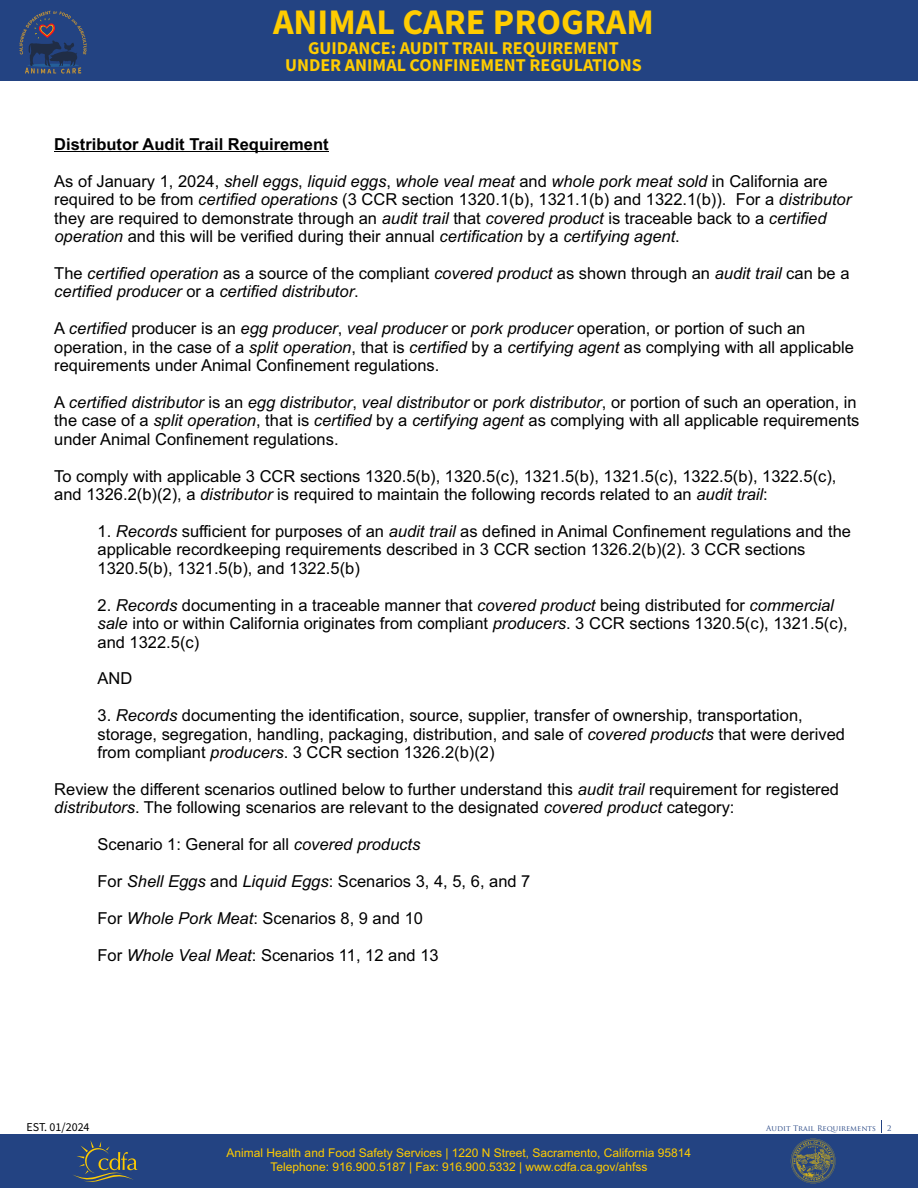
<style>
.page{position:relative;width:918px;height:1188px;background:#fff}
.page>*{position:absolute;margin:0;border:0;box-sizing:border-box;transform-origin:0 0}
.t1{font:700 36px "Source Sans Pro";color:#fc0}
.t2{font:700 18px/16.5px "Source Sans Pro";color:#fc0;text-align:center}
.t3{font:16.5px/18.5px "Arial";color:#000}
.t4{font:italic 16.5px/18.5px "Arial";color:#000}
.t5{font:700 16.5px "Arial";color:#000}
.t6{font:12px "Arial";color:#fc0}
.t7{font:12px "Source Sans Pro";color:#000}
.t8{font:7.5px "Trajan Pro";color:#234382}
.s1{font-style:italic}
.s2{font-style:normal}
</style>
<div class="page">
<hr style="left:54px;top:151px;width:275px;height:1px;background:#000">
<div style="left:0;top:1134px;width:918px;height:54px;background:#234382"></div>
<div style="left:0;top:0;width:918px;height:81px;background:#234382"></div>
<svg style="left:73px;top:1140px;width:64px;height:42px"></svg>
<svg style="left:791px;top:1139px;width:45px;height:44px"></svg>
<svg style="left:20px;top:11px;width:67px;height:63px"></svg>
<svg style="left:881px;top:1120px;width:1px;height:13px"></svg>
<h1 class="t1" style="left:273px;top:7px;width:382px">ANIMAL CARE PROGRAM</h1>
<h1 class="t2" style="left:285px;top:41px;width:358px">GUIDANCE: AUDIT TRAIL REQUIREMENT<br>UNDER ANIMAL CONFINEMENT REGULATIONS</h1>
<p class="t5" style="left:54px;top:138px;width:276px">Distributor Audit Trail Requirement</p>
<p class="t3" style="left:54px;top:173px;width:798px">As of January 1, 2024, <span class="s1">shell eggs</span>, <span class="s1">liquid eggs</span>, <span class="s1">whole veal meat</span> and <span class="s1">whole pork meat sold</span> in California are required to be from <span class="s1">certified operations</span> (3 CCR section 1320.1(b), 1321.1(b) and 1322.1(b)). For a <span class="s1">distributor </span>they are required to demonstrate through an <span class="s1">audit trail</span> that <span class="s1">covered product</span> is traceable back to a <span class="s1">certified operation</span> and this will be verified during their annual <span class="s1">certification</span> by a <span class="s1">certifying agent</span>.</p>
<p class="t4" style="left:54px;top:265px;width:797px"><span class="s2">The</span> certified operation <span class="s2">as a source of the compliant</span> covered product <span class="s2">as shown through an</span> audit trail <span class="s2">can be a </span>certified producer <span class="s2">or a</span> certified distributor<span class="s2">.</span></p>
<p class="t3" style="left:54px;top:321px;width:801px">A <span class="s1">certified</span> producer is an <span class="s1">egg producer</span>, <span class="s1">veal producer</span> or <span class="s1">pork producer</span> operation, or portion of such an operation, in the case of a <span class="s1">split operation</span>, that is <span class="s1">certified</span> by a <span class="s1">certifying agent</span> as complying with all applicable requirements under Animal Confinement regulations.</p>
<p class="t3" style="left:54px;top:394px;width:807px">A <span class="s1">certified distributor</span> is an <span class="s1">egg distributor</span>, <span class="s1">veal distributor</span> or <span class="s1">pork distributor</span>, or portion of such an operation, in the case of a <span class="s1">split operation</span>, that is <span class="s1">certified</span> by a <span class="s1">certifying agent</span> as complying with all applicable requirements under Animal Confinement regulations.</p>
<p class="t3" style="left:54px;top:468px;width:784px">To comply with applicable 3 CCR sections 1320.5(b), 1320.5(c), 1321.5(b), 1321.5(c), 1322.5(b), 1322.5(c), and 1326.2(b)(2), a <span class="s1">distributor</span> is required to maintain the following records related to an <span class="s1">audit trail</span>:</p>
<p class="t3" style="left:98px;top:523px;width:755px">1. <span class="s1">Records</span> sufficient for purposes of an <span class="s1">audit trail</span> as defined in Animal Confinement regulations and the applicable recordkeeping requirements described in 3 CCR section 1326.2(b)(2). 3 CCR sections<br>1320.5(b), 1321.5(b), and 1322.5(b)</p>
<p class="t3" style="left:98px;top:597px;width:752px">2. <span class="s1">Records</span> documenting in a traceable manner that <span class="s1">covered product</span> being distributed for <span class="s1">commercial sale</span> into or within California originates from compliant <span class="s1">producers</span>. 3 CCR sections 1320.5(c), 1321.5(c), and 1322.5(c)</p>
<p class="t3" style="left:98px;top:671px;width:36px">AND</p>
<p class="t3" style="left:98px;top:708px;width:749px">3. <span class="s1">Records</span> documenting the identification, source, supplier, transfer of ownership, transportation, storage, segregation, handling, packaging, distribution, and sale of <span class="s1">covered products</span> that were derived from compliant <span class="s1">producers</span>. 3 CCR section 1326.2(b)(2)</p>
<p class="t3" style="left:54px;top:781px;width:786px">Review the different scenarios outlined below to further understand this <span class="s1">audit trail</span> requirement for registered <span class="s1">distributors</span>. The following scenarios are relevant to the designated <span class="s1">covered product</span> category:</p>
<p class="t3" style="left:98px;top:837px;width:324px">Scenario 1: General for all <span class="s1">covered products</span></p>
<p class="t3" style="left:98px;top:874px;width:434px">For <span class="s1">Shell Eggs</span> and <span class="s1">Liquid Eggs</span>: Scenarios 3, 4, 5, 6, and 7</p>
<p class="t3" style="left:98px;top:911px;width:327px">For <span class="s1">Whole Pork Meat</span>: Scenarios 8, 9 and 10</p>
<p class="t3" style="left:98px;top:947px;width:343px">For <span class="s1">Whole Veal Meat</span>: Scenarios 11, 12 and 13</p>
<p class="t7" style="left:27px;top:1122px;width:65px">EST. 01/2024</p>
<p class="t8" style="left:766px;top:1125px;width:111px">Audit Trail Requirements</p>
<p class="t6" style="left:227px;top:1149px;width:466px">Animal Health and Food Safety Services | 1220 N Street, Sacramento, California 95814</p>
<p class="t6" style="left:270px;top:1162px;width:379px">Telephone: 916.900.5187 | Fax: 916.900.5332 | www.cdfa.ca.gov/ahfss</p>
<p class="t8" style="left:887px;top:1125px;width:6px">2</p>
</div>
